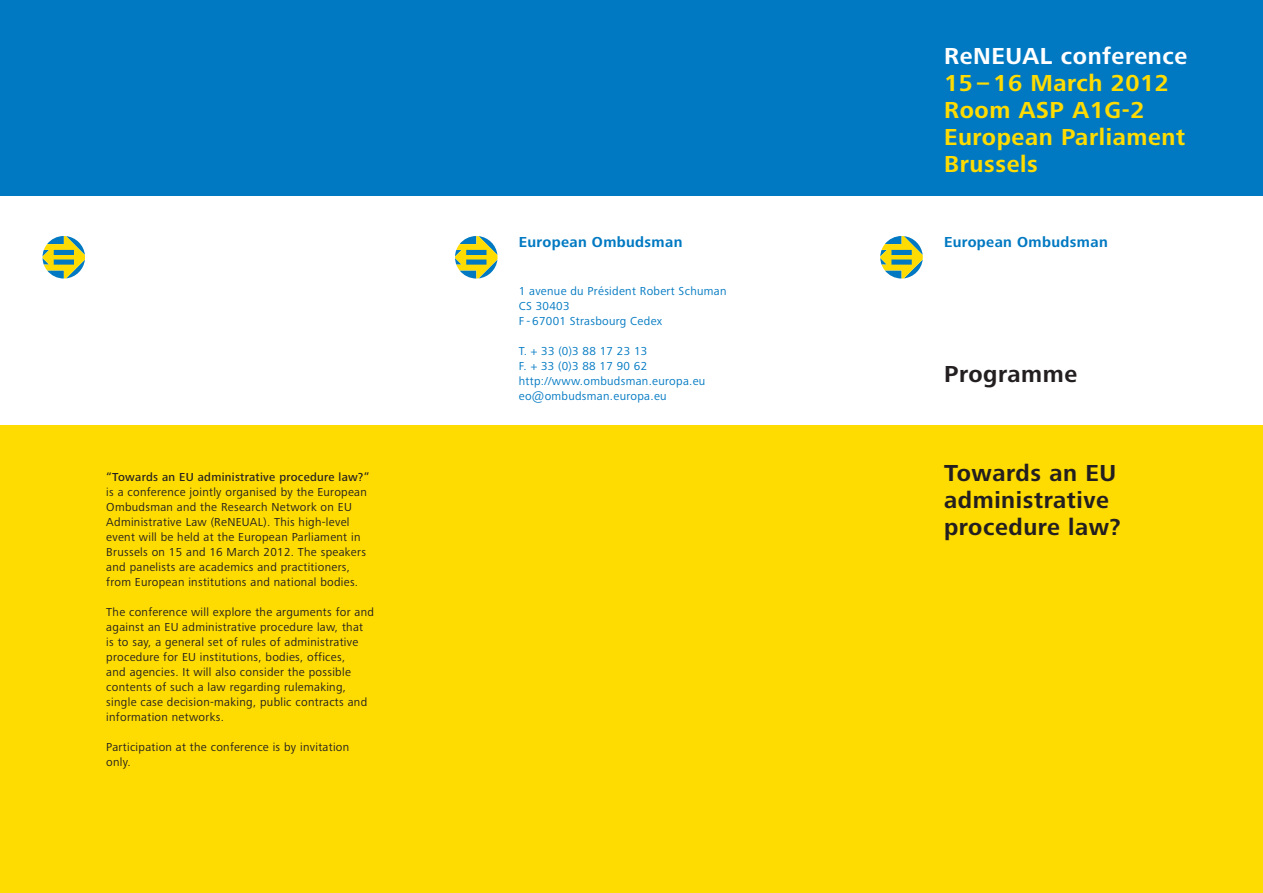
<style>
.page{position:relative;width:1263px;height:893px;background:#fff}
.page>*{position:absolute;margin:0;border:0;box-sizing:border-box;transform-origin:0 0}
.t1{font:700 24px "Frutiger Next LTW1 G";letter-spacing:.025em;color:#ffdc01}
.t2{font:700 24px/27px "Frutiger Next LTW1 G";letter-spacing:.025em;color:#231f20}
.t3{font:700 24px "Frutiger Next LTW1 G";letter-spacing:.025em;color:#fff}
.t4{font:700 15px "Frutiger Next LTW1 G";letter-spacing:.025em;color:#0079c2}
.t5{font:12px/15px "Frutiger Next LTW1 G";letter-spacing:.025em;color:#231f20}
.t6{font:12px/15px "Frutiger Next LTW1 G";letter-spacing:.025em;color:#0079c2}
.s1{font-weight:500}
</style>
<div class="page">
<div style="left:0;top:0;width:1263px;height:196px;background:#0079c2"></div>
<div style="left:0;top:425px;width:1263px;height:468px;background:#ffdc01"></div>
<svg style="left:880px;top:236px;width:43px;height:43px"></svg>
<svg style="left:455px;top:236px;width:42px;height:43px"></svg>
<svg style="left:43px;top:236px;width:42px;height:43px"></svg>
<p class="t5" style="left:106px;top:469px;width:264px"><span class="s1">“Towards an EU administrative procedure law?” </span>is a conference jointly organised by the European Ombudsman and the Research Network on EU Administrative Law (ReNEUAL). This high-level event will be held at the European Parliament in Brussels on 15 and 16 March 2012. The speakers and panelists are academics and practitioners, from European institutions and national bodies.</p>
<p class="t5" style="left:106px;top:604px;width:269px">The conference will explore the arguments for and against an EU administrative procedure law, that<br>is to say, a general set of rules of administrative procedure for EU institutions, bodies, offices,<br>and agencies. It will also consider the possible contents of such a law regarding rulemaking, single case decision-making, public contracts and information networks.</p>
<p class="t5" style="left:106px;top:739px;width:245px">Participation at the conference is by invitation only.</p>
<p class="t3" style="left:944px;top:42px;width:245px">ReNEUAL conference</p>
<p class="t1" style="left:944px;top:69px;width:226px">15 – 16 March 2012</p>
<p class="t1" style="left:944px;top:96px;width:202px">Room ASP A1G-2</p>
<p class="t1" style="left:944px;top:123px;width:243px">European Parliament</p>
<p class="t1" style="left:944px;top:150px;width:95px">Brussels</p>
<p class="t4" style="left:519px;top:233px;width:165px">European Ombudsman</p>
<p class="t4" style="left:944px;top:233px;width:165px">European Ombudsman</p>
<p class="t6" style="left:519px;top:283px;width:209px">1 avenue du Président Robert Schuman<br>CS 30403</p>
<p class="t6" style="left:519px;top:313px;width:145px">F - 67001 Strasbourg Cedex</p>
<p class="t6" style="left:519px;top:343px;width:130px">T. + 33 (0)3 88 17 23 13</p>
<p class="t6" style="left:519px;top:358px;width:130px">F. + 33 (0)3 88 17 90 62</p>
<p class="t6" style="left:519px;top:373px;width:188px">http://www.ombudsman.europa.eu</p>
<p class="t6" style="left:519px;top:388px;width:149px">eo@ombudsman.europa.eu</p>
<p class="t2" style="left:944px;top:361px;width:135px">Programme</p>
<p class="t2" style="left:944px;top:460px;width:178px">Towards an EU administrative procedure law?</p>
</div>
